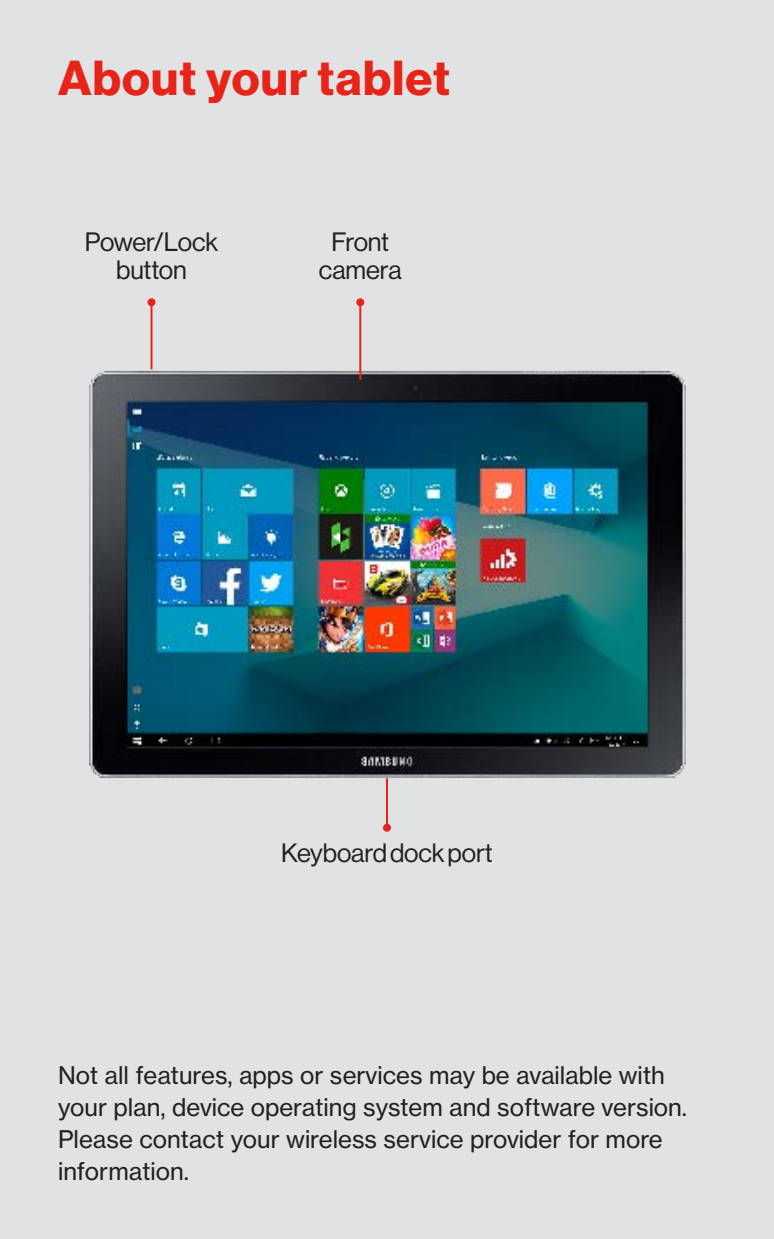
<style>
.page{position:relative;width:774px;height:1239px;background:#e1e2e4}
.page>*{position:absolute;margin:0;border:0;box-sizing:border-box;transform-origin:0 0}
.Headline{font:48px "N Haas Grotesk DS Std 75 Bd";letter-spacing:.025em;color:#e72419}
.Phone_Features{font:26px/28px "N Haas Grotesk DS Std 55 Rg";letter-spacing:-.005em;color:#231f20;text-align:center}
.Fine{font:24px/32px "N Haas Grotesk TX Std 55 Rg";color:#231f20}
</style>
<div class="page">
<img style="left:89px;top:369px;width:596px;height:409px">
<hr style="left:150px;top:302px;width:2px;height:67px;background:#e72419">
<div style="left:147px;top:298px;width:8px;height:8px;background:#e72419;border-radius:50%"></div>
<hr style="left:359px;top:302px;width:2px;height:78px;background:#e72419">
<div style="left:356px;top:298px;width:8px;height:8px;background:#e72419;border-radius:50%"></div>
<hr style="left:386px;top:778px;width:2px;height:49px;background:#e72419">
<div style="left:383px;top:823px;width:8px;height:8px;background:#e72419;border-radius:50%"></div>
<p class="Headline" style="left:58px;top:50px;width:393px">About your tablet</p>
<p class="Phone_Features" style="left:85px;top:228px;width:135px">Power/Lock button</p>
<p class="Phone_Features" style="left:319px;top:228px;width:84px">Front camera</p>
<p class="Phone_Features" style="left:281px;top:839px;width:213px">Keyboard dock port</p>
<p class="Fine" style="left:58px;top:1058px;width:630px">Not all features, apps or services may be available with your plan, device operating system and software version.<br>Please contact your wireless service provider for more information.</p>
</div>
